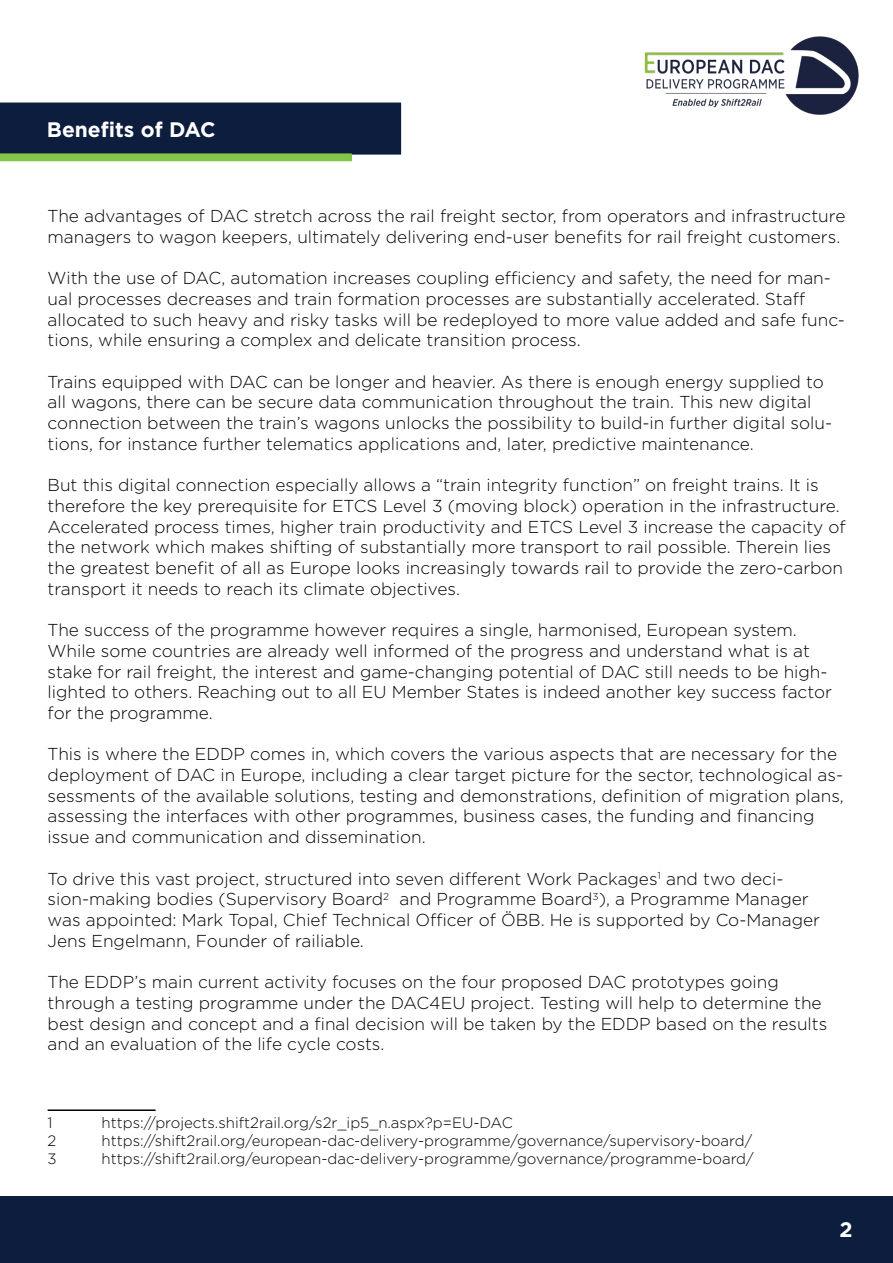
<style>
.page{position:relative;width:893px;height:1263px;background:#fff}
.page>*{position:absolute;margin:0;border:0;box-sizing:border-box;transform-origin:0 0}
.t1{font:700 21px "Gotham";color:#fff}
.t2{font:300 17.25px/20.7px "Gotham";color:#000}
.t3{font:300 15px "Gotham";color:#000}
</style>
<div class="page">
<div style="left:0;top:1196px;width:893px;height:67px;background:#0c1d3e"></div>
<hr style="left:48px;top:1109px;width:108px;height:2px;background:#000">
<img style="left:644px;top:36px;width:215px;height:79px">
<div style="left:0;top:103px;width:400px;height:51px;background:#0c1d3e"></div>
<svg style="left:0;top:153px;width:352px;height:8px;background:#7dbb47"></svg>
<p class="t1" style="left:47px;top:115px;width:170px">Benefits of DAC</p>
<p class="t2" style="left:48px;top:205px;width:799px">The advantages of DAC stretch across the rail freight sector, from operators and infrastructure managers to wagon keepers, ultimately delivering end-user benefits for rail freight customers.</p>
<p class="t2" style="left:48px;top:267px;width:799px">With the use of DAC, automation increases coupling efficiency and safety, the need for man&shy;ual processes decreases and train formation processes are substantially accelerated. Staff allocated to such heavy and risky tasks will be redeployed to more value added and safe func&shy;tions, while ensuring a complex and delicate transition process.</p>
<p class="t2" style="left:48px;top:371px;width:786px">Trains equipped with DAC can be longer and heavier. As there is enough energy supplied to all wagons, there can be secure data communication throughout the train. This new digital connection between the train’s wagons unlocks the possibility to build-in further digital solu&shy;tions, for instance further telematics applications and, later, predictive maintenance.</p>
<p class="t2" style="left:48px;top:474px;width:800px">But this digital connection especially allows a “train integrity function” on freight trains. It is therefore the key prerequisite for ETCS Level 3 (moving block) operation in the infrastructure.<br>Accelerated process times, higher train productivity and ETCS Level 3 increase the capacity of the network which makes shifting of substantially more transport to rail possible. Therein lies the greatest benefit of all as Europe looks increasingly towards rail to provide the zero-carbon transport it needs to reach its climate objectives.</p>
<p class="t2" style="left:48px;top:619px;width:786px">The success of the programme however requires a single, harmonised, European system.<br>While some countries are already well informed of the progress and understand what is at stake for rail freight, the interest and game-changing potential of DAC still needs to be high&shy;lighted to others. Reaching out to all EU Member States is indeed another key success factor for the programme.</p>
<p class="t2" style="left:48px;top:743px;width:798px">This is where the EDDP comes in, which covers the various aspects that are necessary for the deployment of DAC in Europe, including a clear target picture for the sector, technological as&shy;sessments of the available solutions, testing and demonstrations, definition of migration plans, assessing the interfaces with other programmes, business cases, the funding and financing issue and communication and dissemination.</p>
<p class="t2" style="left:48px;top:868px;width:774px">To drive this vast project, structured into seven different Work Packages<sup>1</sup> and two deci&shy;sion-making bodies (Supervisory Board<sup>2</sup> and Programme Board<sup>3</sup>), a Programme Manager was appointed: Mark Topal, Chief Technical Officer of ÖBB. He is supported by Co-Manager Jens Engelmann, Founder of railiable.</p>
<p class="t2" style="left:48px;top:971px;width:781px">The EDDP’s main current activity focuses on the four proposed DAC prototypes going through a testing programme under the DAC4EU project. Testing will help to determine the best design and concept and a final decision will be taken by the EDDP based on the results and an evaluation of the life cycle costs.</p>
<p class="t3" style="left:48px;top:1113px;width:7px">1</p>
<p class="t3" style="left:102px;top:1113px;width:413px">https://projects.shift2rail.org/s2r_ip5_n.aspx?p=EU-DAC</p>
<p class="t3" style="left:48px;top:1131px;width:10px">2</p>
<p class="t3" style="left:102px;top:1131px;width:652px">https://shift2rail.org/european-dac-delivery-programme/governance/supervisory-board/</p>
<p class="t3" style="left:48px;top:1149px;width:11px">3</p>
<p class="t3" style="left:102px;top:1149px;width:654px">https://shift2rail.org/european-dac-delivery-programme/governance/programme-board/</p>
<p class="t1" style="left:839px;top:1216px;width:15px">2</p>
</div>
